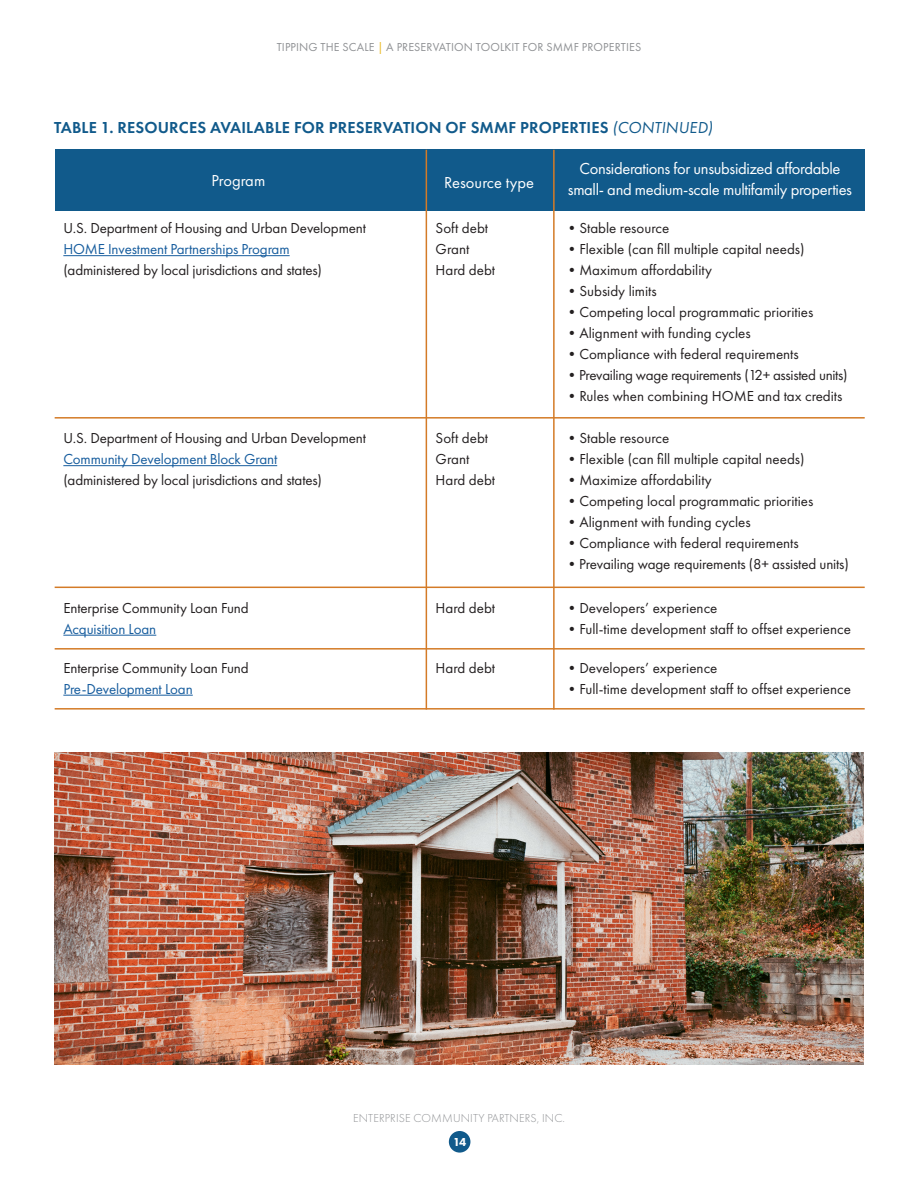
<style>
.page{position:relative;width:918px;height:1188px;background:#fff}
.page>*{position:absolute;margin:0;border:0;box-sizing:border-box;transform-origin:0 0}
.t1{font:16.5px/21px "Futura PT";letter-spacing:-.02em;color:#fff;text-align:center}
.t2{font:600 16.5px "Futura PT";letter-spacing:.01em;color:#115a8b}
.t3{font:16.5px "Futura PT";color:#fff}
.t4{font:15px "Futura PT";color:#231f20}
.t5{font:15px "Futura PT";letter-spacing:-.01em;color:#175d9e}
.t6{font:15px "Futura PT";letter-spacing:-.02em;color:#231f20}
.t7{font:12px "Futura PT";letter-spacing:.01em;color:#8f9194}
.t8{font:300 12px "Futura PT";letter-spacing:.01em;color:#8f9194}
.t9{font:800 12px "Futura PT";color:#fff}
.s1{color:#e9b81e}
.s2{font-weight:400;font-style:italic}
</style>
<div class="page">
<div style="left:55px;top:150px;width:810px;height:61px;background:#115a8b"></div>
<hr style="left:426px;top:150px;width:1px;height:560px;background:#d47b27">
<hr style="left:63px;top:255px;width:227px;height:1px;background:#175d9e">
<hr style="left:55px;top:417px;width:810px;height:2px;background:#d47b27">
<hr style="left:553px;top:150px;width:2px;height:560px;background:#d47b27">
<hr style="left:63px;top:465px;width:214px;height:1px;background:#175d9e">
<hr style="left:55px;top:587px;width:810px;height:1px;background:#d47b27">
<hr style="left:63px;top:635px;width:93px;height:1px;background:#175d9e">
<hr style="left:55px;top:648px;width:810px;height:2px;background:#d47b27">
<hr style="left:63px;top:695px;width:130px;height:1px;background:#175d9e">
<hr style="left:55px;top:708px;width:810px;height:2px;background:#d47b27">
<img style="left:54px;top:753px;width:810px;height:311px">
<div style="left:449px;top:1131px;width:21px;height:22px;background:#115a8b;border-radius:50%"></div>
<p class="t7" style="left:277px;top:40px;width:366px">TIPPING THE SCALE <span class="s1">|</span> A PRESERVATION TOOLKIT FOR SMMF PROPERTIES</p>
<p class="t2" style="left:54px;top:117px;width:660px">TABLE 1. RESOURCES AVAILABLE FOR PRESERVATION OF SMMF PROPERTIES <span class="s2">(CONTINUED)</span></p>
<p class="t3" style="left:211px;top:171px;width:55px">Program</p>
<p class="t4" style="left:63px;top:219px;width:304px">U.S. Department of Housing and Urban Development</p>
<p class="t5" style="left:63px;top:240px;width:228px">HOME Investment Partnerships Program</p>
<p class="t4" style="left:63px;top:261px;width:260px">(administered by local jurisdictions and states)</p>
<p class="t4" style="left:63px;top:429px;width:304px">U.S. Department of Housing and Urban Development</p>
<p class="t5" style="left:63px;top:450px;width:215px">Community Development Block Grant</p>
<p class="t4" style="left:63px;top:471px;width:260px">(administered by local jurisdictions and states)</p>
<p class="t4" style="left:63px;top:599px;width:187px">Enterprise Community Loan Fund</p>
<p class="t5" style="left:63px;top:620px;width:94px">Acquisition Loan</p>
<p class="t4" style="left:63px;top:659px;width:187px">Enterprise Community Loan Fund</p>
<p class="t5" style="left:63px;top:680px;width:131px">Pre-Development Loan</p>
<p class="t3" style="left:444px;top:173px;width:91px">Resource type</p>
<p class="t4" style="left:436px;top:219px;width:54px">Soft debt</p>
<p class="t4" style="left:436px;top:240px;width:35px">Grant</p>
<p class="t4" style="left:436px;top:261px;width:61px">Hard debt</p>
<p class="t4" style="left:436px;top:429px;width:54px">Soft debt</p>
<p class="t4" style="left:436px;top:450px;width:35px">Grant</p>
<p class="t4" style="left:436px;top:471px;width:61px">Hard debt</p>
<p class="t1" style="left:568px;top:158px;width:286px">Considerations for unsubsidized affordable small- and medium-scale multifamily properties</p>
<p class="t4" style="left:564px;top:219px;width:106px">•Stable resource</p>
<p class="t4" style="left:564px;top:240px;width:242px">•Flexible (can fill multiple capital needs)</p>
<p class="t4" style="left:564px;top:261px;width:149px">•Maximum affordability</p>
<p class="t4" style="left:564px;top:282px;width:94px">•Subsidy limits</p>
<p class="t4" style="left:564px;top:303px;width:251px">•Competing local programmatic priorities</p>
<p class="t4" style="left:564px;top:324px;width:188px">•Alignment with funding cycles</p>
<p class="t4" style="left:564px;top:345px;width:236px">•Compliance with federal requirements</p>
<p class="t6" style="left:564px;top:366px;width:285px">•Prevailing wage requirements (12+ assisted units)</p>
<p class="t4" style="left:564px;top:387px;width:279px">•Rules when combining HOME and tax credits</p>
<p class="t4" style="left:564px;top:429px;width:106px">•Stable resource</p>
<p class="t4" style="left:564px;top:450px;width:242px">•Flexible (can fill multiple capital needs)</p>
<p class="t4" style="left:564px;top:471px;width:149px">•Maximize affordability</p>
<p class="t4" style="left:564px;top:492px;width:251px">•Competing local programmatic priorities</p>
<p class="t4" style="left:564px;top:513px;width:188px">•Alignment with funding cycles</p>
<p class="t4" style="left:564px;top:534px;width:236px">•Compliance with federal requirements</p>
<p class="t4" style="left:564px;top:555px;width:286px">•Prevailing wage requirements (8+ assisted units)</p>
<p class="t4" style="left:436px;top:599px;width:61px">Hard debt</p>
<p class="t4" style="left:564px;top:599px;width:155px">•Developers’ experience</p>
<p class="t4" style="left:564px;top:620px;width:288px">•Full-time development staff to offset experience</p>
<p class="t4" style="left:436px;top:659px;width:61px">Hard debt</p>
<p class="t4" style="left:564px;top:659px;width:155px">•Developers’ experience</p>
<p class="t4" style="left:564px;top:680px;width:288px">•Full-time development staff to offset experience</p>
<p class="t8" style="left:353px;top:1111px;width:214px">ENTERPRISE COMMUNITY PARTNERS, INC.</p>
<p class="t9" style="left:453px;top:1134px;width:15px">14</p>
</div>
